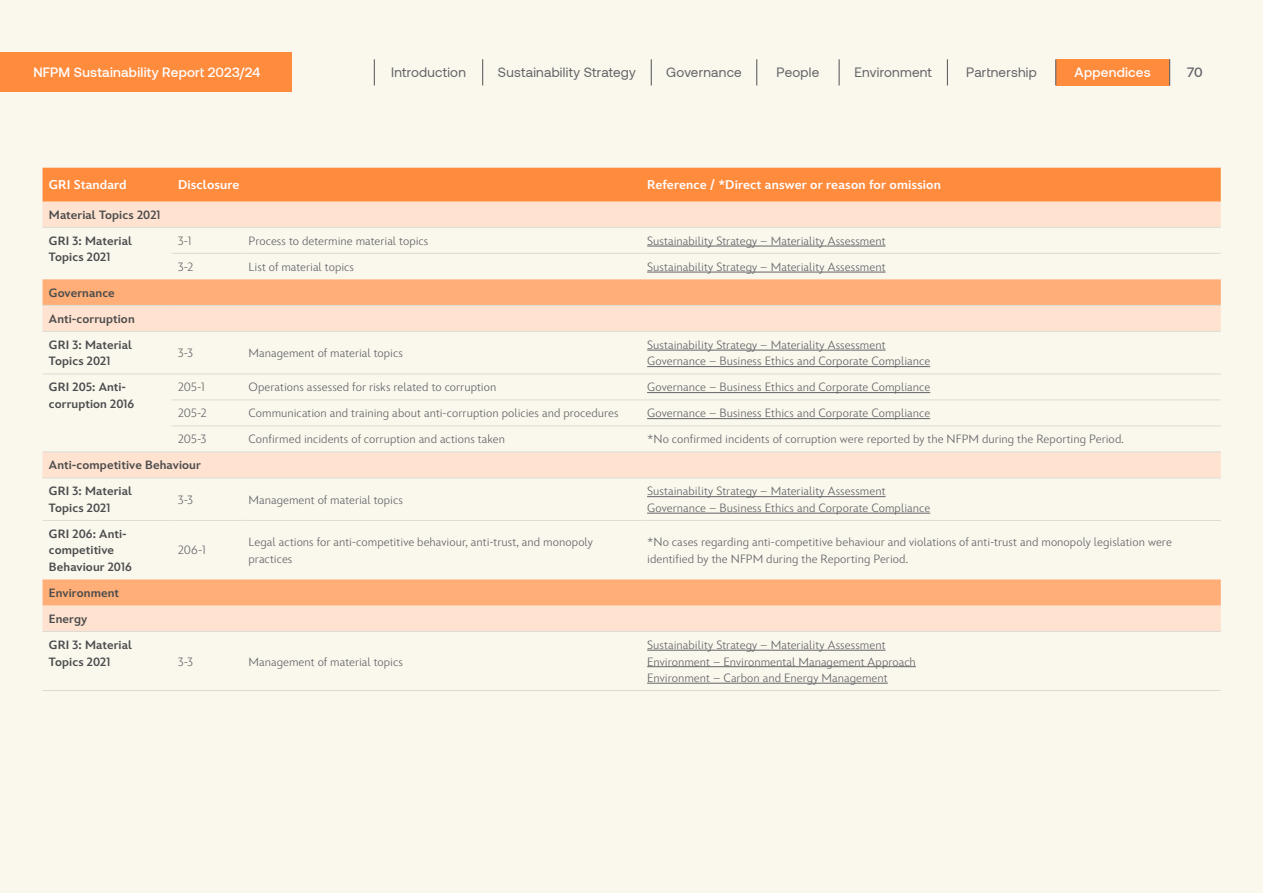
<style>
.page{position:relative;width:1263px;height:893px;background:#faf7ed}
.page>*{position:absolute;margin:0;border:0;box-sizing:border-box;transform-origin:0 0}
.t1{font:13.5px "Aeonik";letter-spacing:.015em;color:#636366}
.t2{font:500 13.5px "Aeonik";letter-spacing:.02em;color:#fff}
.t3{font:500 13.5px "Aeonik";color:#636366}
.Body{font:800 12.75px "Inspire TWDC";letter-spacing:.01em;color:#fff}
.Body-2{font:300 12px/16.5px "Inspire TWDC";letter-spacing:.005em;color:#636366}
.Body-3{font:800 12px/16.5px "Inspire TWDC";letter-spacing:.005em;color:#4b4c4d}
</style>
<div class="page">
<div style="left:1056px;top:59px;width:114px;height:26px;background:#ff8b3d"></div>
<svg style="left:374px;top:59px;width:1px;height:26px"></svg>
<svg style="left:482px;top:59px;width:1px;height:26px"></svg>
<svg style="left:651px;top:59px;width:1px;height:26px"></svg>
<svg style="left:756px;top:59px;width:1px;height:26px"></svg>
<hr style="left:838px;top:59px;width:2px;height:26px;background:#636366">
<svg style="left:947px;top:59px;width:1px;height:26px"></svg>
<svg style="left:1055px;top:59px;width:1px;height:26px"></svg>
<svg style="left:1169px;top:59px;width:1px;height:26px"></svg>
<div style="left:43px;top:168px;width:1178px;height:34px;background:#ff8b3d"></div>
<svg style="left:43px;top:202px;width:1178px;height:429px;fill:#fae2cf"></svg>
<svg style="left:43px;top:279px;width:1178px;height:326px"></svg>
<hr style="left:172px;top:253px;width:70px;height:1px;background:#dcdcd4">
<hr style="left:242px;top:253px;width:399px;height:1px;background:#dcdcd4">
<hr style="left:641px;top:253px;width:580px;height:1px;background:#dcdcd4">
<hr style="left:43px;top:373px;width:129px;height:1px;background:#dcdcd4">
<hr style="left:172px;top:373px;width:70px;height:1px;background:#dcdcd4">
<hr style="left:242px;top:373px;width:399px;height:1px;background:#dcdcd4">
<hr style="left:641px;top:373px;width:580px;height:1px;background:#dcdcd4">
<hr style="left:172px;top:400px;width:70px;height:1px;background:#dcdcd4">
<hr style="left:242px;top:400px;width:399px;height:1px;background:#dcdcd4">
<hr style="left:641px;top:400px;width:580px;height:1px;background:#dcdcd4">
<hr style="left:172px;top:426px;width:70px;height:1px;background:#dcdcd4">
<hr style="left:242px;top:426px;width:399px;height:1px;background:#dcdcd4">
<hr style="left:641px;top:426px;width:580px;height:1px;background:#dcdcd4">
<hr style="left:43px;top:520px;width:129px;height:1px;background:#dcdcd4">
<hr style="left:172px;top:520px;width:70px;height:1px;background:#dcdcd4">
<hr style="left:242px;top:520px;width:399px;height:1px;background:#dcdcd4">
<hr style="left:641px;top:520px;width:580px;height:1px;background:#dcdcd4">
<hr style="left:43px;top:690px;width:129px;height:1px;background:#dcdcd4">
<hr style="left:172px;top:690px;width:70px;height:1px;background:#dcdcd4">
<hr style="left:242px;top:690px;width:399px;height:1px;background:#dcdcd4">
<hr style="left:641px;top:690px;width:580px;height:1px;background:#dcdcd4">
<hr style="left:43px;top:227px;width:129px;height:1px;background:#dcdcd4">
<hr style="left:172px;top:227px;width:70px;height:1px;background:#dcdcd4">
<hr style="left:242px;top:227px;width:399px;height:1px;background:#dcdcd4">
<hr style="left:641px;top:227px;width:580px;height:1px;background:#dcdcd4">
<hr style="left:43px;top:305px;width:129px;height:1px;background:#dcdcd4">
<hr style="left:172px;top:305px;width:70px;height:1px;background:#dcdcd4">
<hr style="left:242px;top:305px;width:399px;height:1px;background:#dcdcd4">
<hr style="left:641px;top:305px;width:580px;height:1px;background:#dcdcd4">
<hr style="left:43px;top:331px;width:129px;height:1px;background:#dcdcd4">
<hr style="left:172px;top:331px;width:70px;height:1px;background:#dcdcd4">
<hr style="left:242px;top:331px;width:399px;height:1px;background:#dcdcd4">
<hr style="left:641px;top:331px;width:580px;height:1px;background:#dcdcd4">
<hr style="left:43px;top:452px;width:129px;height:1px;background:#dcdcd4">
<hr style="left:172px;top:452px;width:70px;height:1px;background:#dcdcd4">
<hr style="left:242px;top:452px;width:399px;height:1px;background:#dcdcd4">
<hr style="left:641px;top:452px;width:580px;height:1px;background:#dcdcd4">
<hr style="left:43px;top:478px;width:129px;height:1px;background:#dcdcd4">
<hr style="left:172px;top:478px;width:70px;height:1px;background:#dcdcd4">
<hr style="left:242px;top:478px;width:399px;height:1px;background:#dcdcd4">
<hr style="left:641px;top:478px;width:580px;height:1px;background:#dcdcd4">
<hr style="left:43px;top:631px;width:129px;height:1px;background:#dcdcd4">
<hr style="left:172px;top:631px;width:70px;height:1px;background:#dcdcd4">
<hr style="left:242px;top:631px;width:399px;height:1px;background:#dcdcd4">
<hr style="left:641px;top:631px;width:580px;height:1px;background:#dcdcd4">
<hr style="left:647px;top:246px;width:238px;height:1px;background:#636366">
<hr style="left:647px;top:272px;width:238px;height:1px;background:#636366">
<hr style="left:647px;top:350px;width:238px;height:1px;background:#636366">
<hr style="left:647px;top:366px;width:283px;height:1px;background:#636366">
<hr style="left:647px;top:392px;width:283px;height:1px;background:#636366">
<hr style="left:647px;top:418px;width:283px;height:1px;background:#636366">
<hr style="left:647px;top:496px;width:238px;height:1px;background:#636366">
<hr style="left:647px;top:513px;width:283px;height:1px;background:#636366">
<hr style="left:647px;top:650px;width:238px;height:1px;background:#636366">
<hr style="left:647px;top:666px;width:269px;height:1px;background:#636366">
<hr style="left:647px;top:683px;width:241px;height:1px;background:#636366">
<div style="left:0;top:52px;width:291px;height:39px;background:#ff8b3d"></div>
<p class="t2" style="left:33px;top:65px;width:229px">NFPM Sustainability Report 2023/24</p>
<p class="t1" style="left:391px;top:65px;width:76px">Introduction</p>
<p class="t1" style="left:498px;top:65px;width:139px">Sustainability Strategy</p>
<p class="t1" style="left:666px;top:65px;width:77px">Governance</p>
<p class="t1" style="left:777px;top:65px;width:44px">People</p>
<p class="t1" style="left:855px;top:65px;width:79px">Environment</p>
<p class="t1" style="left:966px;top:65px;width:72px">Partnership</p>
<p class="t2" style="left:1075px;top:65px;width:78px">Appendices</p>
<p class="t3" style="left:1187px;top:65px;width:17px">70</p>
<p class="Body" style="left:49px;top:177px;width:79px">GRI Standard</p>
<p class="Body" style="left:178px;top:177px;width:63px">Disclosure</p>
<p class="Body" style="left:647px;top:177px;width:295px">Reference / *Direct answer or reason for omission</p>
<p class="Body-3" style="left:49px;top:207px;width:113px">Material Topics 2021</p>
<p class="Body-3" style="left:49px;top:233px;width:85px">GRI 3: Material<br>Topics 2021</p>
<p class="Body-2" style="left:178px;top:233px;width:15px">3-1</p>
<p class="Body-2" style="left:248px;top:233px;width:181px">Process to determine material topics</p>
<p class="Body-2" style="left:647px;top:233px;width:240px">Sustainability Strategy – Materiality Assessment</p>
<p class="Body-2" style="left:178px;top:259px;width:17px">3-2</p>
<p class="Body-2" style="left:248px;top:259px;width:107px">List of material topics</p>
<p class="Body-2" style="left:647px;top:259px;width:240px">Sustainability Strategy – Materiality Assessment</p>
<p class="Body-3" style="left:49px;top:285px;width:67px">Governance</p>
<p class="Body-3" style="left:49px;top:311px;width:87px">Anti-corruption</p>
<p class="Body-3" style="left:49px;top:337px;width:85px">GRI 3: Material<br>Topics 2021</p>
<p class="Body-2" style="left:178px;top:345px;width:17px">3-3</p>
<p class="Body-2" style="left:248px;top:345px;width:156px">Management of material topics</p>
<p class="Body-2" style="left:647px;top:337px;width:240px">Sustainability Strategy – Materiality Assessment</p>
<p class="Body-2" style="left:647px;top:353px;width:285px">Governance – Business Ethics and Corporate Compliance</p>
<p class="Body-3" style="left:49px;top:379px;width:87px">GRI 205: Anti&shy;corruption 2016</p>
<p class="Body-2" style="left:178px;top:379px;width:29px">205-1</p>
<p class="Body-2" style="left:248px;top:379px;width:249px">Operations assessed for risks related to corruption</p>
<p class="Body-2" style="left:647px;top:379px;width:285px">Governance – Business Ethics and Corporate Compliance</p>
<p class="Body-2" style="left:178px;top:405px;width:30px">205-2</p>
<p class="Body-2" style="left:248px;top:405px;width:372px">Communication and training about anti-corruption policies and procedures</p>
<p class="Body-2" style="left:647px;top:405px;width:285px">Governance – Business Ethics and Corporate Compliance</p>
<p class="Body-2" style="left:178px;top:431px;width:30px">205-3</p>
<p class="Body-2" style="left:248px;top:431px;width:258px">Confirmed incidents of corruption and actions taken</p>
<p class="Body-2" style="left:647px;top:431px;width:478px">*No confirmed incidents of corruption were reported by the NFPM during the Reporting Period.</p>
<p class="Body-3" style="left:49px;top:457px;width:153px">Anti-competitive Behaviour</p>
<p class="Body-3" style="left:49px;top:483px;width:85px">GRI 3: Material<br>Topics 2021</p>
<p class="Body-2" style="left:178px;top:491px;width:17px">3-3</p>
<p class="Body-2" style="left:248px;top:491px;width:156px">Management of material topics</p>
<p class="Body-2" style="left:647px;top:483px;width:240px">Sustainability Strategy – Materiality Assessment</p>
<p class="Body-2" style="left:647px;top:500px;width:285px">Governance – Business Ethics and Corporate Compliance</p>
<p class="Body-3" style="left:49px;top:526px;width:84px">GRI 206: Anti&shy;competitive<br>Behaviour 2016</p>
<p class="Body-3" style="left:49px;top:585px;width:72px">Environment</p>
<p class="Body-3" style="left:49px;top:611px;width:40px">Energy</p>
<p class="Body-3" style="left:49px;top:637px;width:85px">GRI 3: Material<br>Topics 2021</p>
<p class="Body-2" style="left:178px;top:542px;width:29px">206-1</p>
<p class="Body-2" style="left:248px;top:534px;width:346px">Legal actions for anti-competitive behaviour, anti-trust, and monopoly practices</p>
<p class="Body-2" style="left:647px;top:534px;width:526px">*No cases regarding anti-competitive behaviour and violations of anti-trust and monopoly legislation were identified by the NFPM during the Reporting Period.</p>
<p class="Body-2" style="left:178px;top:653px;width:17px">3-3</p>
<p class="Body-2" style="left:248px;top:653px;width:156px">Management of material topics</p>
<p class="Body-2" style="left:647px;top:637px;width:240px">Sustainability Strategy – Materiality Assessment</p>
<p class="Body-2" style="left:647px;top:653px;width:270px">Environment – Environmental Management Approach</p>
<p class="Body-2" style="left:647px;top:670px;width:242px">Environment – Carbon and Energy Management</p>
</div>
